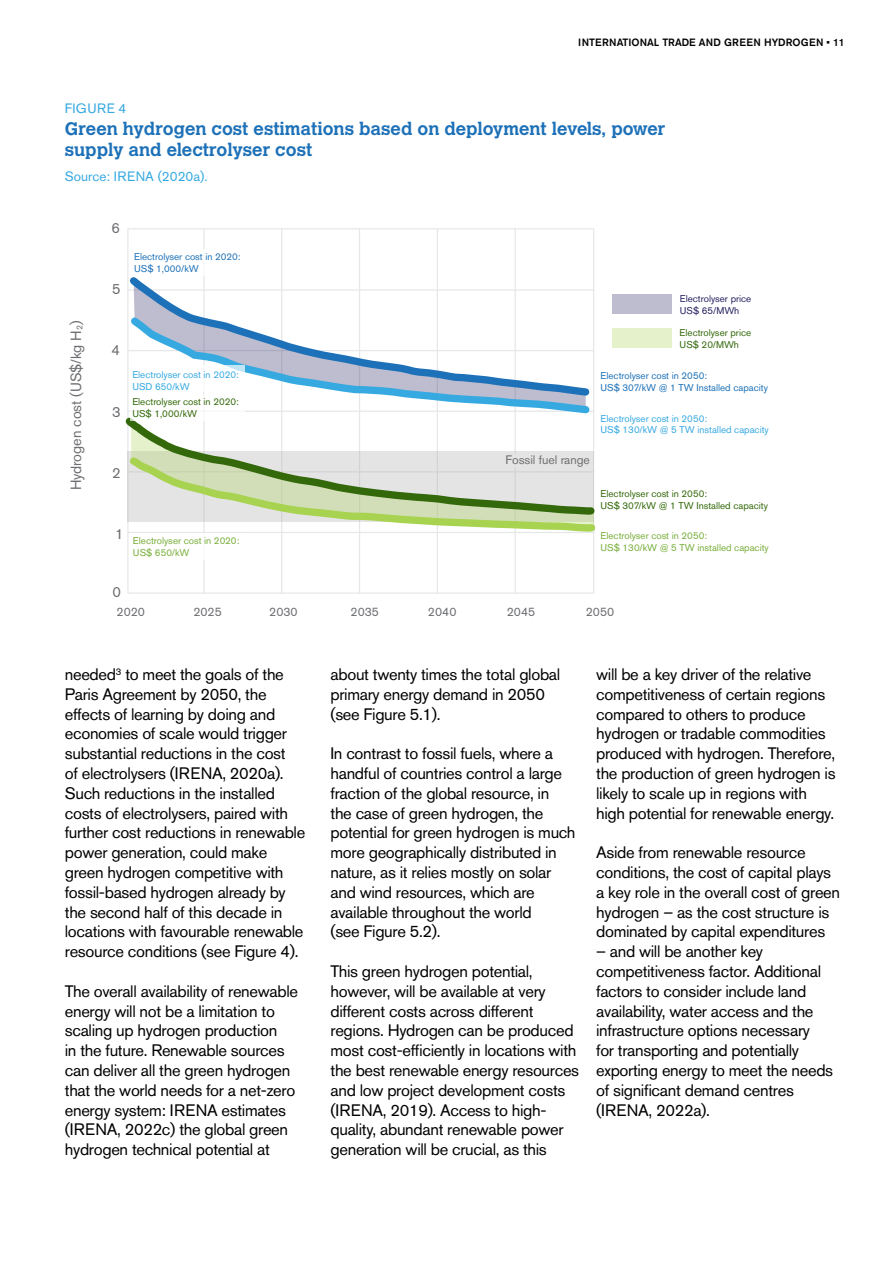
<style>
.page{position:relative;width:893px;height:1263px;background:#fff}
.page>*{position:absolute;margin:0;border:0;box-sizing:border-box;transform-origin:0 0}
.t1{font:700 18px/21.6px "Calvert MT Pro";color:#1d71b8}
.t2{font:16.5px/19.8px "Akzidenz Grotesk BE";letter-spacing:-.02em;color:#000}
.t3{font:14.7px "Akzidenz Grotesk BE";color:#6d6e71}
.t4{font:13.5px "Akzidenz Grotesk BE";color:#36a9e1}
.t5{font:12.15px "Akzidenz Grotesk BE";color:#6d6e71}
.t6{font:500 10.5px "Akzidenz Grotesk BE";color:#000}
.t7{font:9.75px/11.7px "Akzidenz Grotesk BE";color:#33690a}
.t8{font:9.75px/11.7px "Akzidenz Grotesk BE";color:#1d71b8}
.t9{font:9.75px/11.7px "Akzidenz Grotesk BE";color:#78ae3a}
.t10{font:9.75px/11.7px "Akzidenz Grotesk BE";color:#36a9e1}
.t11{font:9.75px/11.7px "Akzidenz Grotesk BE";color:#262262}
</style>
<div class="page">
<hr style="left:127px;top:289px;width:467px;height:2px;background:#e6e7e8">
<hr style="left:127px;top:350px;width:467px;height:1px;background:#e6e7e8">
<hr style="left:203px;top:228px;width:2px;height:366px;background:#e6e7e8">
<hr style="left:281px;top:228px;width:1px;height:366px;background:#e6e7e8">
<hr style="left:359px;top:228px;width:1px;height:366px;background:#e6e7e8">
<hr style="left:437px;top:228px;width:1px;height:366px;background:#e6e7e8">
<hr style="left:515px;top:228px;width:1px;height:366px;background:#e6e7e8">
<svg style="left:127px;top:518px;width:469px;height:17px"></svg>
<svg style="left:131px;top:518px;width:463px;height:12px"></svg>
<svg style="left:125px;top:411px;width:470px;height:107px"></svg>
<div style="left:506px;top:454px;width:85px;height:12px;background:#e5e4e4"></div>
<svg style="left:127px;top:273px;width:388px;height:41px"></svg>
<svg style="left:127px;top:314px;width:466px;height:103px"></svg>
<div style="left:612px;top:294px;width:60px;height:20px;background:#bebdd0"></div>
<div style="left:612px;top:328px;width:60px;height:20px;background:#e4f1ca"></div>
<div style="left:130px;top:249px;width:115px;height:27px;background:#fff"></div>
<div style="left:130px;top:365px;width:115px;height:26px;background:#fff"></div>
<div style="left:130px;top:395px;width:115px;height:26px;background:#fff"></div>
<div style="left:130px;top:533px;width:115px;height:26px;background:#fff"></div>
<p class="t6" style="left:578px;top:36px;width:268px">INTERNATIONAL TRADE AND GREEN HYDROGEN • 11</p>
<p class="t4" style="left:65px;top:100px;width:63px">FIGURE 4</p>
<p class="t1" style="left:65px;top:117px;width:602px">Green hydrogen cost estimations based on deployment levels, power supply and electrolyser cost</p>
<p class="t4" style="left:65px;top:169px;width:144px">Source: IRENA (2020a).</p>
<p class="t3" style="left:67px;top:490px;width:171px;rotate:-90deg">Hydrogen cost (US$/kg H<sub>2</sub>)</p>
<p class="t3" style="left:112px;top:219px;width:10px">6</p>
<p class="t3" style="left:112px;top:280px;width:10px">5</p>
<p class="t8" style="left:134px;top:250px;width:108px">Electrolyser cost in 2020:<br>US$ 1,000/kW</p>
<p class="t3" style="left:111px;top:341px;width:10px">4</p>
<p class="t3" style="left:112px;top:403px;width:10px">3</p>
<p class="t10" style="left:132px;top:369px;width:108px">Electrolyser cost in 2020:<br>USD 650/kW</p>
<p class="t7" style="left:132px;top:396px;width:108px">Electrolyser cost in 2020:<br>US$ 1,000/kW</p>
<p class="t3" style="left:112px;top:464px;width:10px">2</p>
<p class="t3" style="left:115px;top:526px;width:10px">1</p>
<p class="t3" style="left:113px;top:584px;width:10px">0</p>
<p class="t9" style="left:133px;top:535px;width:108px">Electrolyser cost in 2020:<br>US$ 650/kW</p>
<p class="t5" style="left:506px;top:452px;width:86px">Fossil fuel range</p>
<p class="t11" style="left:680px;top:293px;width:73px">Electrolyser price<br>US$ 65/MWh</p>
<p class="t7" style="left:680px;top:327px;width:73px">Electrolyser price<br>US$ 20/MWh</p>
<p class="t8" style="left:601px;top:370px;width:169px">Electrolyser cost in 2050:<br>US$ 307/kW @ 1 TW Installed capacity</p>
<p class="t10" style="left:601px;top:412px;width:170px">Electrolyser cost in 2050:<br>US$ 130/kW @ 5 TW installed capacity</p>
<p class="t7" style="left:601px;top:488px;width:169px">Electrolyser cost in 2050:<br>US$ 307/kW @ 1 TW Installed capacity</p>
<p class="t9" style="left:601px;top:530px;width:170px">Electrolyser cost in 2050:<br>US$ 130/kW @ 5 TW installed capacity</p>
<p class="t5" style="left:117px;top:605px;width:30px">2020</p>
<p class="t5" style="left:193px;top:605px;width:30px">2025</p>
<p class="t5" style="left:269px;top:605px;width:30px">2030</p>
<p class="t5" style="left:351px;top:605px;width:30px">2035</p>
<p class="t5" style="left:428px;top:605px;width:30px">2040</p>
<p class="t5" style="left:507px;top:605px;width:30px">2045</p>
<p class="t5" style="left:586px;top:605px;width:30px">2050</p>
<p class="t2" style="left:65px;top:664px;width:242px">needed<sup>3</sup> to meet the goals of the Paris Agreement by 2050, the effects of learning by doing and economies of scale would trigger substantial reductions in the cost<br>of electrolysers (IRENA, 2020a).<br>Such reductions in the installed costs of electrolysers, paired with further cost reductions in renewable power generation, could make green hydrogen competitive with fossil-based hydrogen already by the second half of this decade in locations with favourable renewable resource conditions (see Figure 4).</p>
<p class="t2" style="left:65px;top:981px;width:235px">The overall availability of renewable energy will not be a limitation to scaling up hydrogen production<br>in the future. Renewable sources can deliver all the green hydrogen that the world needs for a net-zero energy system: IRENA estimates (IRENA, 2022c) the global green hydrogen technical potential at</p>
<p class="t2" style="left:330px;top:664px;width:231px">about twenty times the total global primary energy demand in 2050 (see Figure 5.1).</p>
<p class="t2" style="left:330px;top:743px;width:246px">In contrast to fossil fuels, where a handful of countries control a large fraction of the global resource, in<br>the case of green hydrogen, the potential for green hydrogen is much more geographically distributed in nature, as it relies mostly on solar and wind resources, which are available throughout the world<br>(see Figure 5.2).</p>
<p class="t2" style="left:330px;top:961px;width:250px">This green hydrogen potential, however, will be available at very different costs across different regions. Hydrogen can be produced most cost-efficiently in locations with the best renewable energy resources and low project development costs (IRENA, 2019). Access to high&shy;quality, abundant renewable power generation will be crucial, as this</p>
<p class="t2" style="left:596px;top:664px;width:241px">will be a key driver of the relative competitiveness of certain regions compared to others to produce hydrogen or tradable commodities produced with hydrogen. Therefore, the production of green hydrogen is likely to scale up in regions with high potential for renewable energy.</p>
<p class="t2" style="left:596px;top:842px;width:245px">Aside from renewable resource conditions, the cost of capital plays a key role in the overall cost of green hydrogen – as the cost structure is dominated by capital expenditures</p>
<p class="t2" style="left:596px;top:941px;width:239px">– and will be another key competitiveness factor. Additional factors to consider include land availability, water access and the infrastructure options necessary<br>for transporting and potentially exporting energy to meet the needs of significant demand centres (IRENA, 2022a).</p>
</div>
